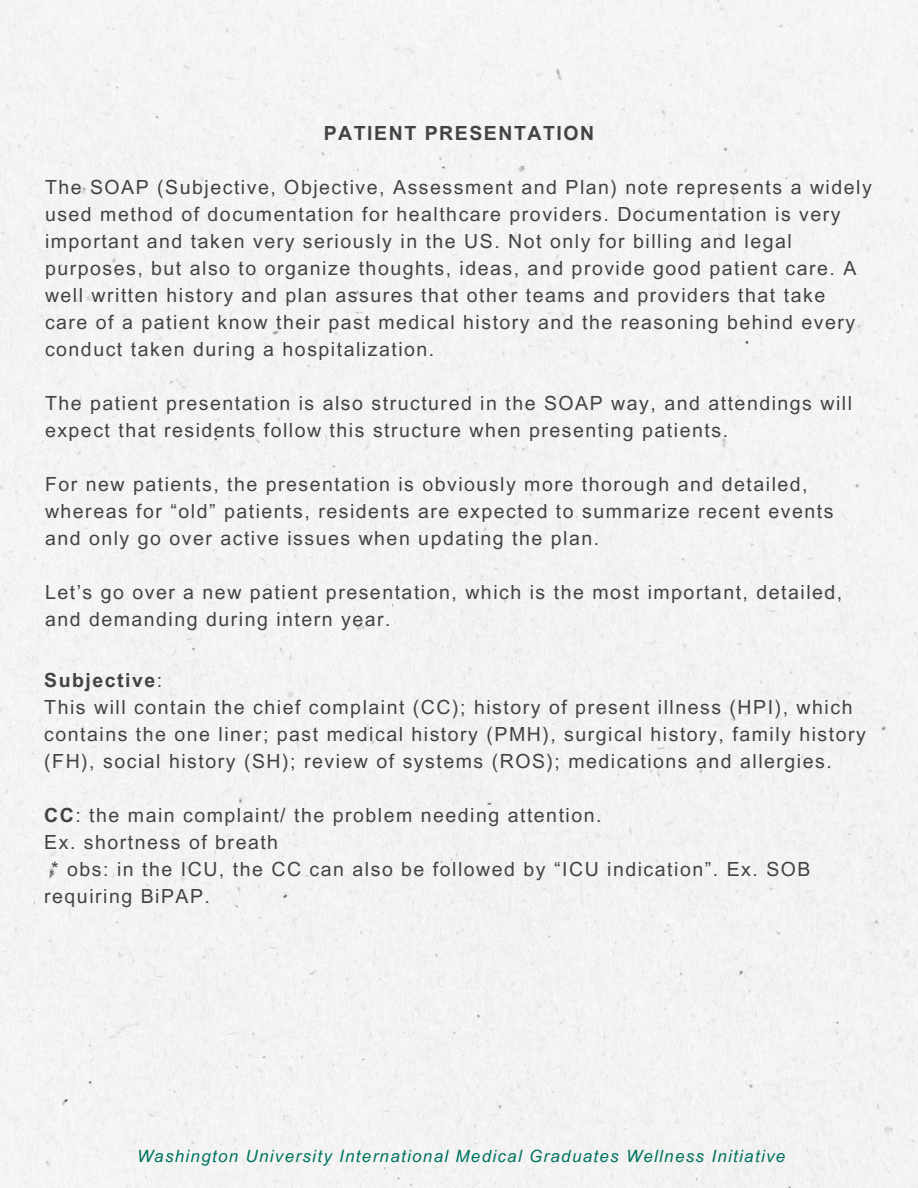
<style>
.page{position:relative;width:918px;height:1188px;background:#f3f3f3}
.page>*{position:absolute;margin:0;border:0;box-sizing:border-box;transform-origin:0 0}
.t1{font:19.5px/27px "Arial MT Pro";letter-spacing:.08em;color:#444343}
.t2{font:700 19.5px "Arial MT Pro";letter-spacing:.08em;color:#444343}
.t3{font:italic 16.95px "Arial MT Pro";letter-spacing:.08em;color:#007360}
.s1{font-weight:700}
</style>
<div class="page">
<p class="t2" style="left:324px;top:125px;width:272px">PATIENT PRESENTATION</p>
<p class="t1" style="left:45px;top:176px;width:828px">The SOAP (Subjective, Objective, Assessment and Plan) note represents a widely used method of documentation for healthcare providers. Documentation is very important and taken very seriously in the US. Not only for billing and legal purposes, but also to organize thoughts, ideas, and provide good patient care. A well written history and plan assures that other teams and providers that take care of a patient know their past medical history and the reasoning behind every conduct taken during a hospitalization.</p>
<p class="t1" style="left:45px;top:392px;width:809px">The patient presentation is also structured in the SOAP way, and attendings will expect that residents follow this structure when presenting patients.</p>
<p class="t1" style="left:45px;top:473px;width:790px">For new patients, the presentation is obviously more thorough and detailed, whereas for “old” patients, residents are expected to summarize recent events and only go over active issues when updating the plan.</p>
<p class="t1" style="left:45px;top:581px;width:799px">Let’s go over a new patient presentation, which is the most important, detailed, and demanding during intern year.</p>
<h2 class="t1" style="left:44px;top:669px;width:823px"><span class="s1">Subjective</span>:<br>This will contain the chief complaint (CC); history of present illness (HPI), which contains the one liner; past medical history (PMH), surgical history, family history (FH), social history (SH); review of systems (ROS); medications and allergies.</h2>
<h2 class="t1" style="left:44px;top:804px;width:559px"><span class="s1">CC</span>: the main complaint/ the problem needing attention.</h2>
<h2 class="t1" style="left:44px;top:831px;width:235px">Ex. shortness of breath</h2>
<h2 class="t1" style="left:51px;top:858px;width:761px">* obs: in the ICU, the CC can also be followed by “ICU indication”. Ex. SOB</h2>
<h2 class="t1" style="left:44px;top:885px;width:167px">requiring BiPAP.</h2>
<p class="t3" style="left:137px;top:1149px;width:650px">Washington University International Medical Graduates Wellness Initiative</p>
</div>
